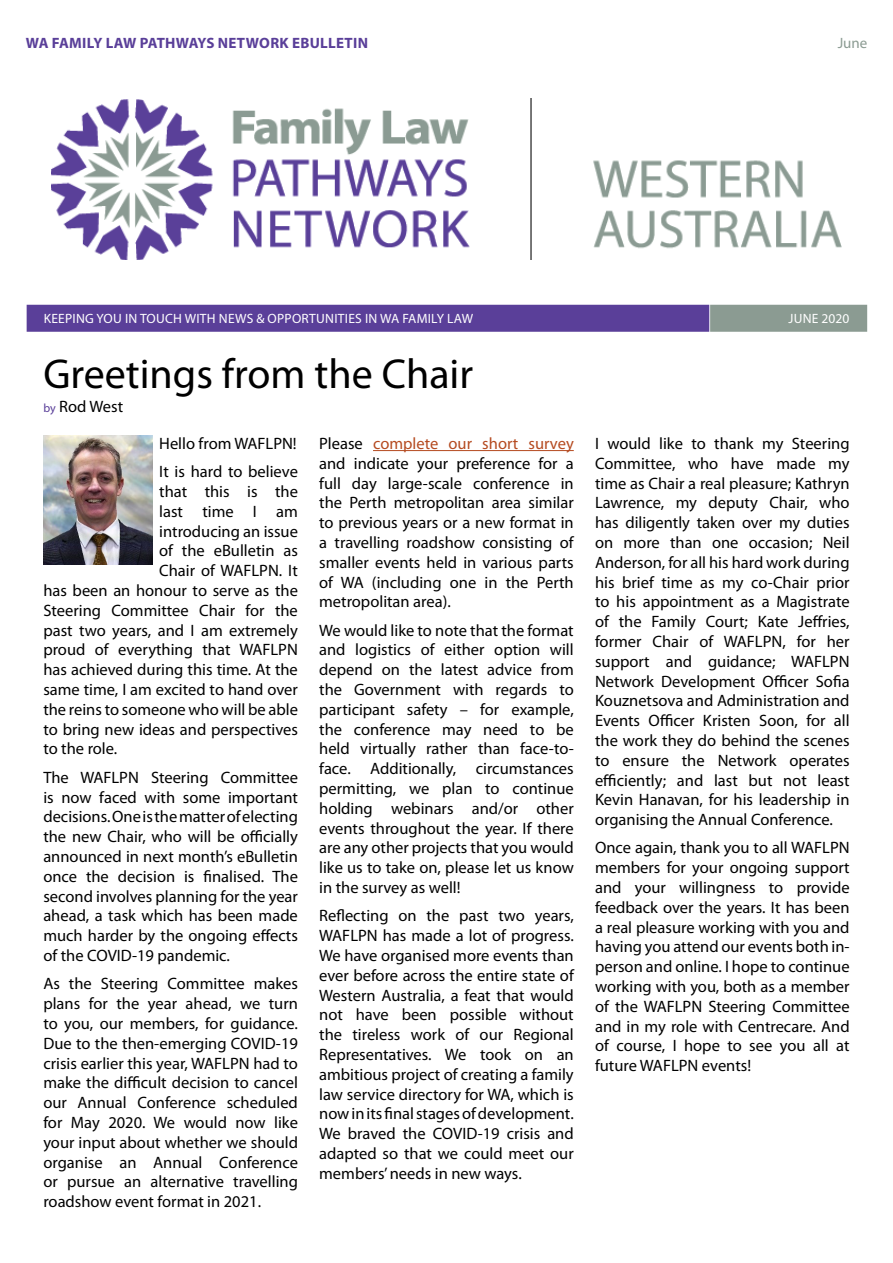
<style>
.page{position:relative;width:893px;height:1263px;background:#fff}
.page>*{position:absolute;margin:0;border:0;box-sizing:border-box;transform-origin:0 0}
.t1{font:42px "Myriad Pro";color:#000}
.t2{font:16.5px/19.8px "Myriad Pro";color:#000;text-align:justify}
.t3{font:700 15px "Myriad Pro";letter-spacing:.02em;color:#5a3f99}
.t4{font:15px "Myriad Pro";color:#8b9b92}
.t5{font:13.5px "Myriad Pro";letter-spacing:.02em;color:#fff}
.s1{font-size:12px;color:#5a3f99}
.s2{color:#b54b21}
</style>
<div class="page">
<hr style="left:373px;top:450px;width:201px;height:1px;background:#b54b21">
<img style="left:51px;top:98px;width:791px;height:161px">
<div style="left:27px;top:305px;width:682px;height:27px;background:#5a3f99"></div>
<div style="left:710px;top:305px;width:157px;height:27px;background:#8b9b92"></div>
<img style="left:43px;top:436px;width:110px;height:129px">
<p class="t3" style="left:26px;top:33px;width:344px">WA FAMILY LAW PATHWAYS NETWORK EBULLETIN</p>
<p class="t4" style="left:838px;top:34px;width:31px">June</p>
<p class="t5" style="left:44px;top:310px;width:431px">KEEPING YOU IN TOUCH WITH NEWS &amp; OPPORTUNITIES IN WA FAMILY LAW</p>
<p class="t5" style="left:788px;top:310px;width:62px">JUNE 2020</p>
<h1 class="t1" style="left:43px;top:348px;width:431px">Greetings from the Chair</h1>
<p class="t2" style="left:43px;top:396px;width:81px"><span class="s1">by</span> Rod West</p>
<p class="t2" style="left:159px;top:429px;width:140px;line-height:28.3px">Hello from WAFLPN!<br>It is hard to believe</p>
<p class="t2" style="left:159px;top:481px;width:140px">that this is the</p>
<p class="t2" style="left:159px;top:501px;width:140px">last time I am</p>
<p class="t2" style="left:159px;top:521px;width:140px">introducing an issue</p>
<p class="t2" style="left:159px;top:541px;width:140px">of the eBulletin as</p>
<p class="t2" style="left:159px;top:560px;width:140px">Chair of WAFLPN. It</p>
<p class="t2" style="left:43px;top:580px;width:256px">has been an honour to serve as the</p>
<p class="t2" style="left:43px;top:600px;width:256px">Steering Committee Chair for the</p>
<p class="t2" style="left:43px;top:620px;width:256px">past two years, and I am extremely</p>
<p class="t2" style="left:43px;top:640px;width:256px">proud of everything that WAFLPN</p>
<p class="t2" style="left:43px;top:659px;width:256px">has achieved during this time. At the</p>
<p class="t2" style="left:43px;top:679px;width:256px">same time, I am excited to hand over</p>
<p class="t2" style="left:43px;top:699px;width:256px">the reins to someone who will be able</p>
<p class="t2" style="left:43px;top:719px;width:256px">to bring new ideas and perspectives</p>
<p class="t2" style="left:43px;top:739px;width:75px">to the role.</p>
<p class="t2" style="left:43px;top:767px;width:256px">The WAFLPN Steering Committee is now faced with some important decisions. One is the matter of electing the new Chair, who will be officially announced in next month’s eBulletin once the decision is finalised. The second involves planning for the year ahead, a task which has been made much harder by the ongoing effects of the COVID-19 pandemic.</p>
<p class="t2" style="left:43px;top:973px;width:256px">As the Steering Committee makes plans for the year ahead, we turn to you, our members, for guidance.<br>Due to the then-emerging COVID-19 crisis earlier this year, WAFLPN had to make the difficult decision to cancel our Annual Conference scheduled for May 2020. We would now like your input about whether we should organise an Annual Conference or pursue an alternative travelling roadshow event format in 2021.</p>
<p class="t2" style="left:319px;top:433px;width:256px">Please <span class="s2">complete our short survey </span>and indicate your preference for a full day large-scale conference in the Perth metropolitan area similar to previous years or a new format in a travelling roadshow consisting of smaller events held in various parts of WA (including one in the Perth metropolitan area).</p>
<p class="t2" style="left:319px;top:620px;width:256px">We would like to note that the format and logistics of either option will depend on the latest advice from the Government with regards to participant safety – for example, the conference may need to be held virtually rather than face-to&shy;face. Additionally, circumstances permitting, we plan to continue holding webinars and/or other events throughout the year. If there are any other projects that you would like us to take on, please let us know in the survey as well!</p>
<p class="t2" style="left:319px;top:906px;width:256px">Reflecting on the past two years, WAFLPN has made a lot of progress.<br>We have organised more events than ever before across the entire state of Western Australia, a feat that would not have been possible without the tireless work of our Regional Representatives. We took on an ambitious project of creating a family law service directory for WA, which is now in its final stages of development.<br>We braved the COVID-19 crisis and adapted so that we could meet our members’ needs in new ways.</p>
<p class="t2" style="left:595px;top:433px;width:256px">I would like to thank my Steering Committee, who have made my time as Chair a real pleasure; Kathryn Lawrence, my deputy Chair, who has diligently taken over my duties on more than one occasion; Neil Anderson, for all his hard work during his brief time as my co-Chair prior to his appointment as a Magistrate of the Family Court; Kate Jeffries, former Chair of WAFLPN, for her support and guidance; WAFLPN Network Development Officer Sofia Kouznetsova and Administration and Events Officer Kristen Soon, for all the work they do behind the scenes to ensure the Network operates efficiently; and last but not least Kevin Hanavan, for his leadership in organising the Annual Conference.</p>
<p class="t2" style="left:595px;top:838px;width:256px">Once again, thank you to all WAFLPN members for your ongoing support and your willingness to provide feedback over the years. It has been a real pleasure working with you and having you attend our events both in&shy;person and online. I hope to continue working with you, both as a member of the WAFLPN Steering Committee and in my role with Centrecare. And of course, I hope to see you all at future WAFLPN events!</p>
</div>
